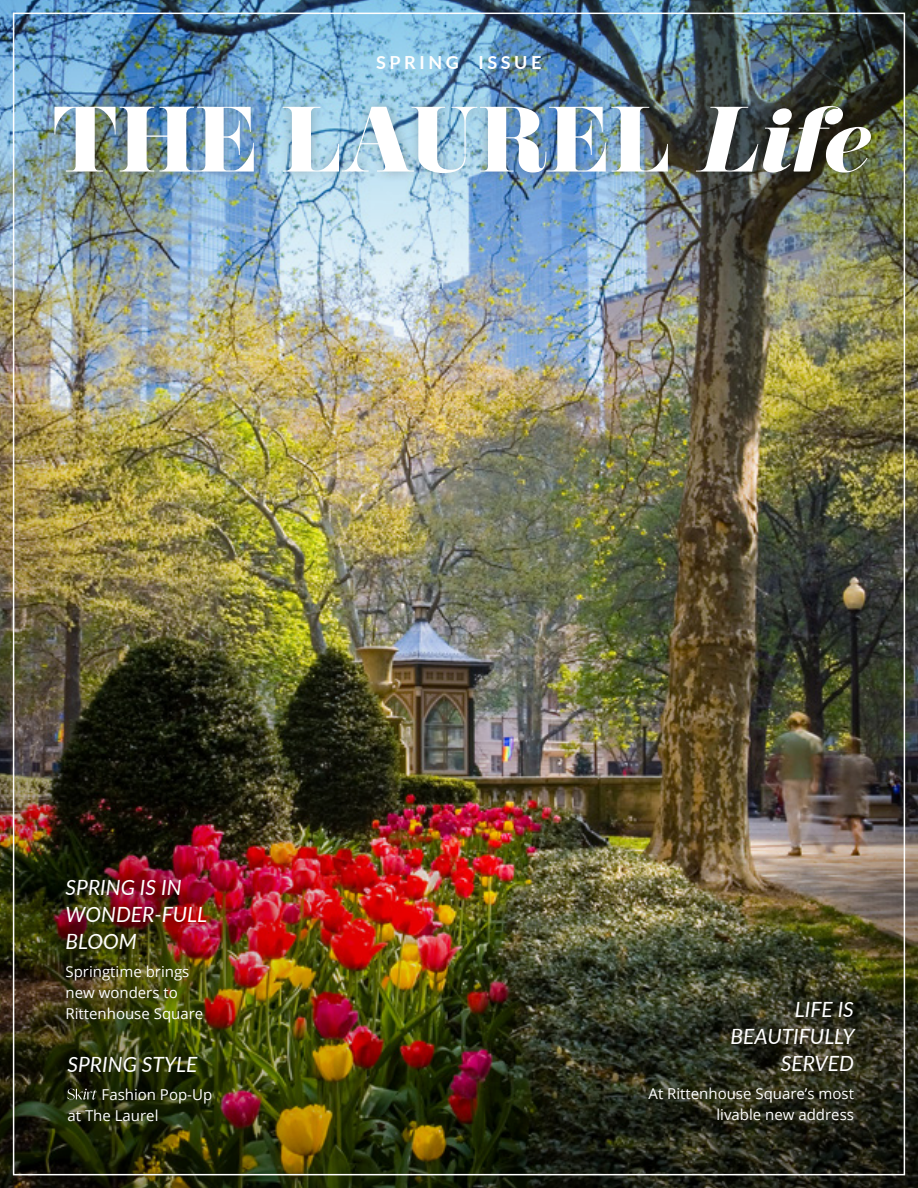
<style>
.page{position:relative;width:918px;height:1188px;background:#fff}
.page>*{position:absolute;margin:0;border:0;box-sizing:border-box;transform-origin:0 0}
.t1{font:81px "Eloquent JF Pro";color:#fff}
.t2{font:italic 21px/27px "Lato";color:#fff}
.t3{font:700 18px "Lato";letter-spacing:.2em;color:#fff}
.t4{font:15px/21px "Open Sans";color:#fff}
.s1{font-style:italic}
</style>
<div class="page">
<img style="left:0;top:365px;width:918px;height:823px">
<img style="left:0;top:0;width:918px;height:365px">
<div style="left:43px;top:93px;width:840px;height:92px;background:#000;opacity:.25"></div>
<div style="left:34px;top:1027px;width:197px;height:121px;background:#000;opacity:.75"></div>
<div style="left:32px;top:851px;width:192px;height:198px;background:#000;opacity:.75"></div>
<svg style="left:67px;top:1088px;width:30px;height:12px"></svg>
<p class="t3" style="left:376px;top:50px;width:167px">SPRING ISSUE</p>
<h1 class="t1" style="left:51px;top:96px;width:817px">THE LAUREL <span class="s1">Life</span></h1>
<h2 class="t2" style="left:66px;top:873px;width:143px">SPRING IS IN<br>WONDER-FULL<br>BLOOM</h2>
<p class="t4" style="left:66px;top:961px;width:139px">Springtime brings new wonders to<br>Rittenhouse Square</p>
<h2 class="t2" style="left:68px;top:1050px;width:132px">SPRING STYLE</h2>
<p class="t4" style="left:68px;top:1083px;width:146px;text-indent:34px">Fashion Pop-Up at The Laurel</p>
<h2 class="t2" style="left:731px;top:995px;width:126px;text-align:right">LIFE IS<br>BEAUTIFULLY<br>SERVED</h2>
<p class="t4" style="left:649px;top:1082px;width:207px;text-align:right">At Rittenhouse Square’s most livable new address</p>
</div>
